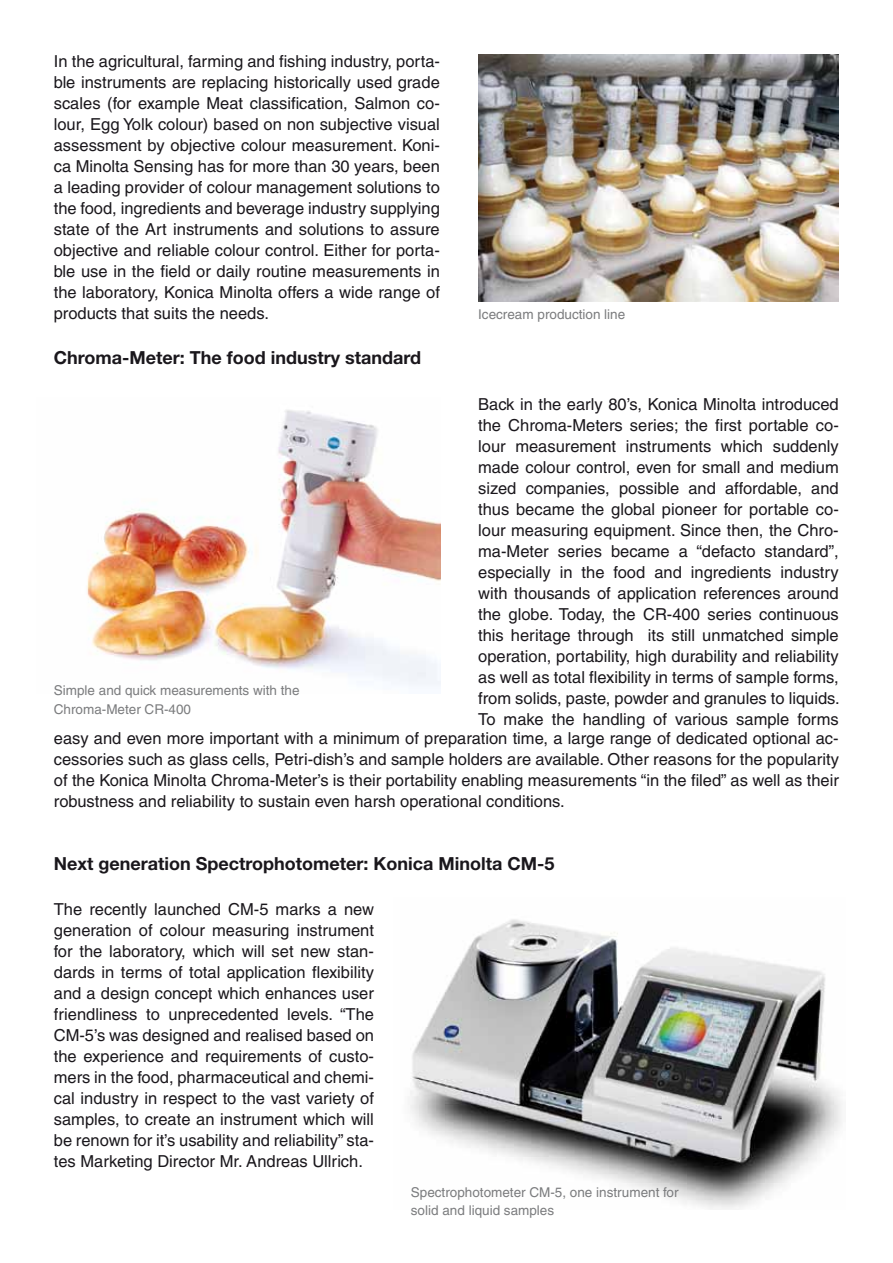
<style>
.page{position:relative;width:893px;height:1263px;background:#fff}
.page>*{position:absolute;margin:0;border:0;box-sizing:border-box;transform-origin:0 0}
.t1{font:700 18px "Helvetica KM";color:#1a171c}
.t2{font:16.5px/21px "Helvetica";color:#1a171c;text-align:justify}
.t3{font:13.5px/18px "Helvetica";color:#7b7c7e}
</style>
<div class="page">
<img style="left:478px;top:54px;width:361px;height:248px">
<img style="left:87px;top:410px;width:353px;height:276px">
<img style="left:410px;top:919px;width:432px;height:290px">
<p class="t2" style="left:54px;top:50px;width:388px">In the agricultural, farming and fishing industry, porta&shy;ble instruments are replacing historically used grade scales (for example Meat classification, Salmon co&shy;lour, Egg Yolk colour) based on non subjective visual assessment by objective colour measurement. Koni&shy;ca Minolta Sensing has for more than 30 years, been a leading provider of colour management solutions to the food, ingredients and beverage industry supplying state of the Art instruments and solutions to assure objective and reliable colour control. Either for porta&shy;ble use in the field or daily routine measurements in the laboratory, Konica Minolta offers a wide range of products that suits the needs.</p>
<p class="t1" style="left:54px;top:346px;width:369px">Chroma-Meter: The food industry standard</p>
<p class="t3" style="left:54px;top:681px;width:247px">Simple and quick measurements with the</p>
<p class="t3" style="left:54px;top:700px;width:139px">Chroma-Meter CR-400</p>
<p class="t3" style="left:478px;top:305px;width:149px">Icecream production line</p>
<p class="t2" style="left:478px;top:393px;width:363px">Back in the early 80’s, Konica Minolta introduced the Chroma-Meters series; the first portable co&shy;lour measurement instruments which suddenly made colour control, even for small and medium sized companies, possible and affordable, and thus became the global pioneer for portable co&shy;lour measuring equipment. Since then, the Chro&shy;ma-Meter series became a “defacto standard”, especially in the food and ingredients industry with thousands of application references around the globe. Today, the CR-400 series continuous this heritage through its still unmatched simple operation, portability, high durability and reliability as well as total flexibility in terms of sample forms, from solids, paste, powder and granules to liquids.<br>To make the handling of various sample forms</p>
<p class="t2" style="left:54px;top:728px;width:787px">easy and even more important with a minimum of preparation time, a large range of dedicated optional ac&shy;cessories such as glass cells, Petri-dish’s and sample holders are available. Other reasons for the popularity of the Konica Minolta Chroma-Meter’s is their portability enabling measurements “in the filed” as well as their robustness and reliability to sustain even harsh operational conditions.</p>
<p class="t1" style="left:54px;top:852px;width:502px">Next generation Spectrophotometer: Konica Minolta CM-5</p>
<p class="t2" style="left:54px;top:899px;width:322px">The recently launched CM-5 marks a new generation of colour measuring instrument for the laboratory, which will set new stan&shy;dards in terms of total application flexibility and a design concept which enhances user friendliness to unprecedented levels. “The CM-5’s was designed and realised based on the experience and requirements of custo&shy;mers in the food, pharmaceutical and chemi&shy;cal industry in respect to the vast variety of samples, to create an instrument which will be renown for it’s usability and reliability” sta&shy;tes Marketing Director Mr. Andreas Ullrich.</p>
<p class="t3" style="left:411px;top:1183px;width:269px">Spectrophotometer CM-5, one instrument for solid and liquid samples</p>
</div>
